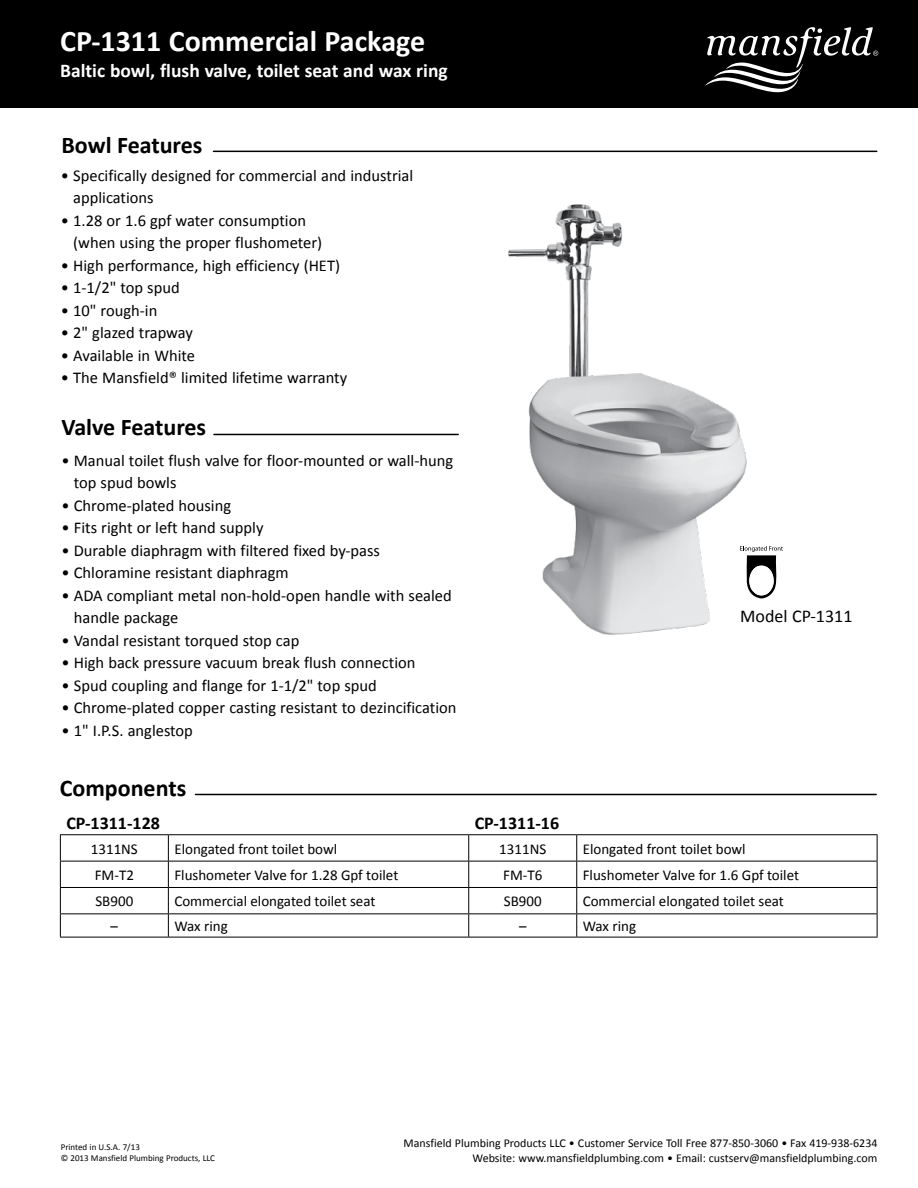
<style>
.page{position:relative;width:918px;height:1188px;background:#fff}
.page>*{position:absolute;margin:0;border:0;box-sizing:border-box;transform-origin:0 0}
.t1{font:700 30px "Calibri";color:#fff}
.t2{font:700 24px "Calibri";color:#000}
.t3{font:700 19.5px "Calibri";color:#fff}
.t4{font:700 18px "Calibri";color:#000}
.t5{font:18px "Calibri";color:#000}
.t6{font:16.5px/22.5px "Calibri";color:#000}
.t7{font:15px "Calibri";color:#000}
.t8{font:12px/15px "Calibri";color:#000;text-align:right}
.t9{font:9px/10.8px "Calibri";color:#000}
</style>
<div class="page">
<hr style="left:195px;top:794px;width:681px;height:1px;background:#000">
<hr style="left:60px;top:861px;width:108px;height:1px;background:#000">
<hr style="left:168px;top:861px;width:301px;height:1px;background:#000">
<hr style="left:469px;top:861px;width:108px;height:1px;background:#000">
<hr style="left:60px;top:887px;width:108px;height:1px;background:#000">
<hr style="left:168px;top:887px;width:301px;height:1px;background:#000">
<hr style="left:469px;top:887px;width:108px;height:1px;background:#000">
<hr style="left:60px;top:913px;width:108px;height:1px;background:#000">
<svg style="left:60px;top:835px;width:1px;height:102px"></svg>
<hr style="left:168px;top:913px;width:301px;height:1px;background:#000">
<svg style="left:168px;top:835px;width:1px;height:102px"></svg>
<hr style="left:469px;top:913px;width:108px;height:1px;background:#000">
<svg style="left:468px;top:835px;width:1px;height:102px"></svg>
<svg style="left:576px;top:835px;width:1px;height:102px"></svg>
<svg style="left:877px;top:835px;width:1px;height:102px"></svg>
<hr style="left:60px;top:937px;width:108px;height:1px;background:#000">
<hr style="left:168px;top:937px;width:301px;height:1px;background:#000">
<hr style="left:469px;top:937px;width:108px;height:1px;background:#000">
<hr style="left:60px;top:834px;width:108px;height:1px;background:#000">
<hr style="left:168px;top:834px;width:301px;height:1px;background:#000">
<hr style="left:469px;top:834px;width:108px;height:1px;background:#000">
<hr style="left:577px;top:834px;width:300px;height:1px;background:#000">
<hr style="left:577px;top:861px;width:300px;height:1px;background:#000">
<hr style="left:577px;top:887px;width:300px;height:1px;background:#000">
<hr style="left:577px;top:913px;width:300px;height:1px;background:#000">
<hr style="left:577px;top:937px;width:300px;height:1px;background:#000">
<hr style="left:214px;top:151px;width:663px;height:1px;background:#000">
<div style="left:0;top:0;width:918px;height:108px;background:#000"></div>
<svg style="left:705px;top:27px;width:173px;height:65px"></svg>
<hr style="left:214px;top:434px;width:244px;height:1px;background:#000">
<img style="left:408px;top:150px;width:430px;height:485px">
<h1 class="t1" style="left:60px;top:22px;width:366px">CP-1311 Commercial Package</h1>
<p class="t3" style="left:60px;top:58px;width:389px">Baltic bowl, flush valve, toilet seat and wax ring</p>
<h2 class="t2" style="left:62px;top:130px;width:143px">Bowl Features</h2>
<p class="t6" style="left:73px;top:163px;width:342px;text-indent:-12px">• Specifically designed for commercial and industrial applications</p>
<p class="t6" style="left:73px;top:208px;width:250px;text-indent:-12px">• 1.28 or 1.6 gpf water consumption (when using the proper flushometer)</p>
<p class="t6" style="left:61px;top:253px;width:281px">• High performance, high efficiency (HET)</p>
<p class="t6" style="left:61px;top:276px;width:120px">• 1-1/2" top spud</p>
<p class="t6" style="left:61px;top:298px;width:98px">• 10" rough-in</p>
<p class="t6" style="left:61px;top:321px;width:134px">• 2" glazed trapway</p>
<p class="t6" style="left:61px;top:343px;width:136px">• Available in White</p>
<p class="t6" style="left:61px;top:366px;width:288px">• The Mansfield® limited lifetime warranty</p>
<h2 class="t2" style="left:62px;top:412px;width:146px">Valve Features</h2>
<p class="t6" style="left:74px;top:448px;width:381px;text-indent:-12px">• Manual toilet flush valve for floor-mounted or wall-hung top spud bowls</p>
<p class="t6" style="left:62px;top:493px;width:171px">• Chrome-plated housing</p>
<p class="t6" style="left:62px;top:516px;width:204px">• Fits right or left hand supply</p>
<p class="t6" style="left:62px;top:538px;width:320px">• Durable diaphragm with filtered fixed by-pass</p>
<p class="t6" style="left:62px;top:561px;width:229px">• Chloramine resistant diaphragm</p>
<p class="t6" style="left:74px;top:583px;width:379px;text-indent:-12px">• ADA compliant metal non-hold-open handle with sealed handle package</p>
<p class="t6" style="left:62px;top:628px;width:239px">• Vandal resistant torqued stop cap</p>
<p class="t6" style="left:62px;top:651px;width:355px">• High back pressure vacuum break flush connection</p>
<p class="t6" style="left:62px;top:673px;width:317px">• Spud coupling and flange for 1-1/2" top spud</p>
<p class="t6" style="left:62px;top:696px;width:397px">• Chrome-plated copper casting resistant to dezincification</p>
<p class="t6" style="left:62px;top:718px;width:133px">• 1" I.P.S. anglestop</p>
<p class="t5" style="left:740px;top:605px;width:114px">Model CP-1311</p>
<h2 class="t2" style="left:60px;top:773px;width:128px">Components</h2>
<p class="t4" style="left:66px;top:812px;width:95px">CP-1311-128</p>
<p class="t4" style="left:475px;top:812px;width:86px">CP-1311-16</p>
<p class="t7" style="left:91px;top:839px;width:48px">1311NS</p>
<p class="t7" style="left:174px;top:839px;width:164px">Elongated front toilet bowl</p>
<p class="t7" style="left:499px;top:839px;width:48px">1311NS</p>
<p class="t7" style="left:583px;top:839px;width:164px">Elongated front toilet bowl</p>
<p class="t7" style="left:95px;top:866px;width:41px">FM-T2</p>
<p class="t7" style="left:174px;top:866px;width:225px">Flushometer Valve for 1.28 Gpf toilet</p>
<p class="t7" style="left:503px;top:866px;width:41px">FM-T6</p>
<p class="t7" style="left:583px;top:866px;width:218px">Flushometer Valve for 1.6 Gpf toilet</p>
<p class="t7" style="left:95px;top:892px;width:39px">SB900</p>
<p class="t7" style="left:174px;top:892px;width:203px">Commercial elongated toilet seat</p>
<p class="t7" style="left:504px;top:892px;width:39px">SB900</p>
<p class="t7" style="left:583px;top:892px;width:203px">Commercial elongated toilet seat</p>
<p class="t7" style="left:111px;top:917px;width:9px">–</p>
<p class="t7" style="left:174px;top:917px;width:55px">Wax ring</p>
<p class="t7" style="left:519px;top:917px;width:9px">–</p>
<p class="t7" style="left:583px;top:917px;width:55px">Wax ring</p>
<p class="t9" style="left:61px;top:1141px;width:156px">Printed in U.S.A. 7/13<br>© 2013 Mansfield Plumbing Products, LLC</p>
<p class="t8" style="left:404px;top:1135px;width:475px">Mansfield Plumbing Products LLC • Customer Service Toll Free 877-850-3060 • Fax 419-938-6234<br>Website: www.mansfieldplumbing.com • Email: custserv@mansfieldplumbing.com</p>
</div>
